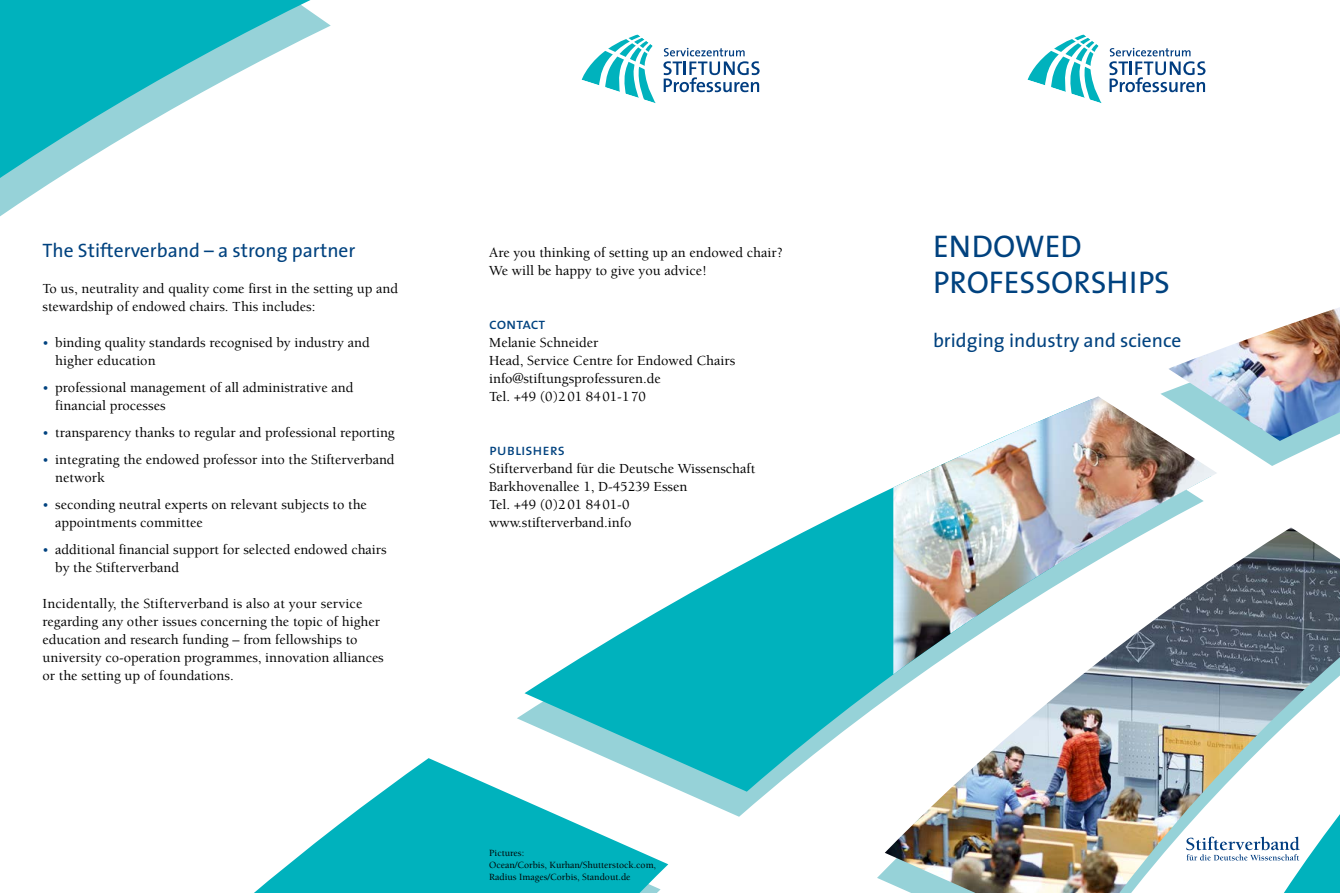
<style>
.page{position:relative;width:1340px;height:893px;background:#fff}
.page>*{position:absolute;margin:0;border:0;box-sizing:border-box;transform-origin:0 0}
.t1{font:31.5px/36px "The Sans";color:#00427f}
.t2{font:19.5px "The Sans";color:#00427f}
.t3{font:15.75px "The Sans Caps";letter-spacing:-.005em;color:#00427f}
.t4{font:500 14.25px/18px "Berkeley";color:#000}
.t5{font:500 9.75px/11.7px "Berkeley";color:#000}
.s1{font-size:12.75px;color:#00427f}
</style>
<div class="page">
<svg style="left:517px;top:714px;width:251px;height:103px"></svg>
<img style="left:884px;top:527px;width:455px;height:366px">
<svg style="left:0;top:0;width:316px;height:217px"></svg>
<svg style="left:524px;top:487px;width:662px;height:305px"></svg>
<svg style="left:1160px;top:391px;width:164px;height:75px"></svg>
<svg style="left:254px;top:758px;width:414px;height:135px;fill:#00b2bd"></svg>
<img style="left:1168px;top:308px;width:171px;height:133px">
<img style="left:893px;top:396px;width:324px;height:278px">
<svg style="left:581px;top:34px;width:178px;height:69px"></svg>
<svg style="left:1186px;top:652px;width:153px;height:241px"></svg>
<svg style="left:1027px;top:34px;width:178px;height:69px"></svg>
<h2 class="t2" style="left:43px;top:235px;width:314px">The Stifterverband – a strong partner</h2>
<p class="t4" style="left:43px;top:280px;width:357px">To us, neutrality and quality come first in the setting up and stewardship of endowed chairs. This includes:</p>
<p class="t4" style="left:55px;top:334px;width:316px;text-indent:-13px"><span class="s1">•</span> binding quality standards recognised by industry and higher education</p>
<p class="t4" style="left:55px;top:379px;width:299px;text-indent:-13px"><span class="s1">•</span> professional management of all administrative and financial processes</p>
<p class="t4" style="left:43px;top:424px;width:354px"><span class="s1">•</span> transparency thanks to regular and professional reporting</p>
<p class="t4" style="left:55px;top:451px;width:341px;text-indent:-13px"><span class="s1">•</span> integrating the endowed professor into the Stifterverband network</p>
<p class="t4" style="left:55px;top:496px;width:313px;text-indent:-13px"><span class="s1">•</span> seconding neutral experts on relevant subjects to the appointments committee</p>
<p class="t4" style="left:55px;top:541px;width:333px;text-indent:-13px"><span class="s1">•</span> additional financial support for selected endowed chairs by the Stifterverband</p>
<p class="t4" style="left:43px;top:595px;width:343px">Incidentally, the Stifterverband is also at your service regarding any other issues concerning the topic of higher education and research funding – from fellowships to university co-operation programmes, innovation alliances or the setting up of foundations.</p>
<p class="t4" style="left:489px;top:244px;width:295px">Are you thinking of setting up an endowed chair?<br>We will be happy to give you advice!</p>
<p class="t3" style="left:489px;top:311px;width:57px">contact</p>
<p class="t4" style="left:489px;top:334px;width:247px">Melanie Schneider<br>Head, Service Centre for Endowed Chairs info@stiftungsprofessuren.de<br>Tel. +49 (0)201 8401-170</p>
<p class="t3" style="left:489px;top:437px;width:77px">publishers</p>
<p class="t4" style="left:489px;top:460px;width:267px">Stifterverband für die Deutsche Wissenschaft<br>Barkhovenallee 1, D-45239 Essen<br>Tel. +49 (0)201 8401-0 www.stifterverband.info</p>
<p class="t5" style="left:489px;top:847px;width:168px">Pictures:<br>Ocean/Corbis, Kurhan/Shutterstock.com,<br>Radius Images/Corbis, Standout.de</p>
<h1 class="t1" style="left:933px;top:228px;width:235px">Endowed professorships</h1>
<h2 class="t2" style="left:933px;top:325px;width:250px">bridging industry and science</h2>
</div>
